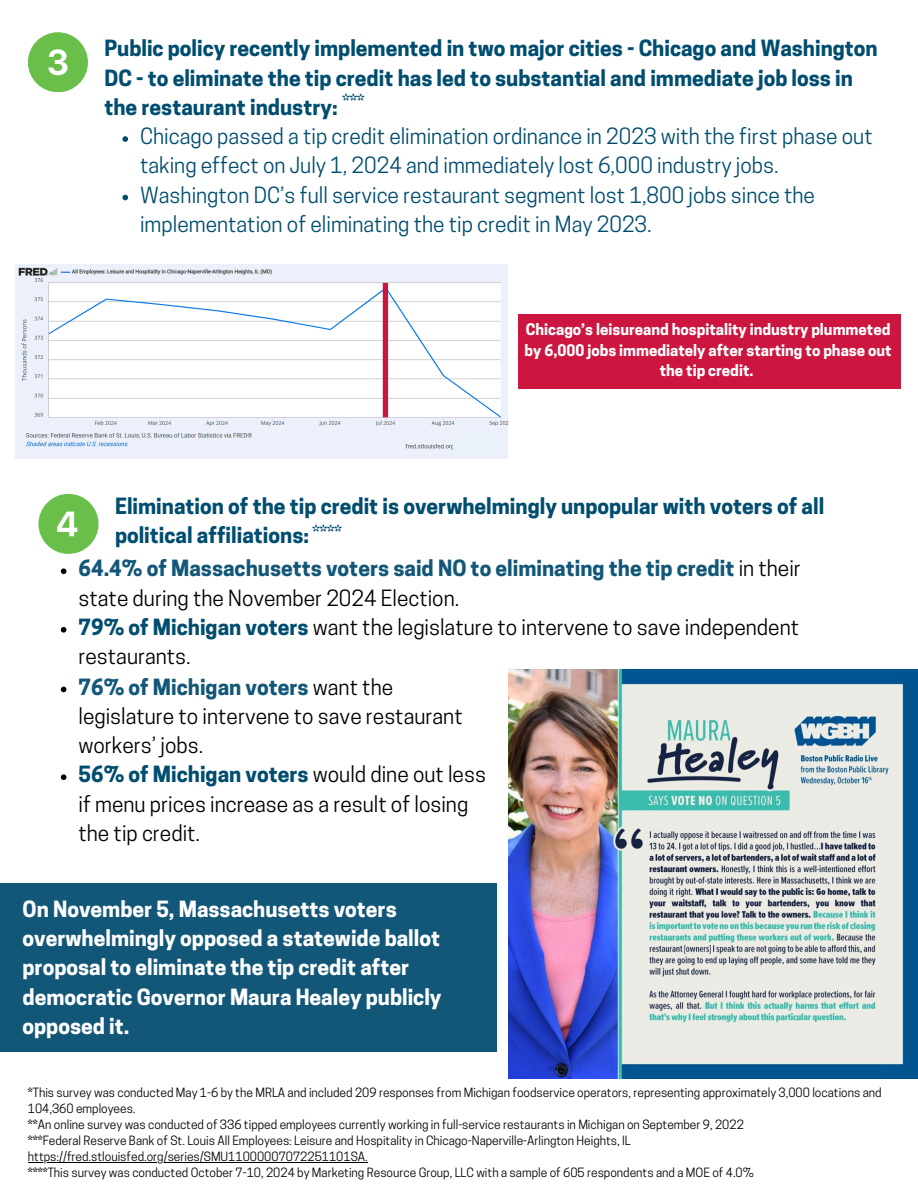
<style>
.page{position:relative;width:918px;height:1188px;background:#fff}
.page>*{position:absolute;margin:0;border:0;box-sizing:border-box;transform-origin:0 0}
.t1{font:700 21px/29.2px "Cooper Hewitt";color:#004d6f}
.t2{font:21px/29.2px "Cooper Hewitt";color:#004d6f}
.t3{font:21px/29.2px "Cooper Hewitt";color:#000}
.t4{font:700 21px/29.2px "Cooper Hewitt";color:#fff}
.t5{font:700 21px/29.2px "Cooper Hewitt";color:#125778}
.t6{font:700 17.7px "Cooper Hewitt";color:#004d6f}
.t7{font:700 15px/20.2px "Cooper Hewitt";color:#fff;text-align:center}
.t8{font:12px/16px "Cooper Hewitt";color:#000}
.s1{font-weight:400;color:#000}
.s2{font-weight:700;color:#004d6f}
.s3{font-weight:700;color:#125778}
.s4{font-weight:700}
</style>
<div class="page">
<svg style="left:28px;top:32px;width:60px;height:60px"></svg>
<svg style="left:38px;top:494px;width:60px;height:59px"></svg>
<div style="left:0;top:883px;width:497px;height:168px;background:#125778"></div>
<img style="left:508px;top:669px;width:410px;height:410px">
<img style="left:15px;top:264px;width:493px;height:195px">
<div style="left:383px;top:283px;width:5px;height:134px;background:#cd163f"></div>
<div style="left:453px;top:437px;width:44px;height:18px;background:#eaf2f9"></div>
<div style="left:518px;top:314px;width:383px;height:75px;background:#cd163f"></div>
<svg style="left:122px;top:136px;width:6px;height:6px"></svg>
<svg style="left:122px;top:195px;width:6px;height:5px"></svg>
<svg style="left:61px;top:568px;width:5px;height:6px"></svg>
<svg style="left:61px;top:627px;width:5px;height:6px"></svg>
<hr style="left:28px;top:1162px;width:340px;height:1px;background:#000">
<svg style="left:61px;top:687px;width:5px;height:5px"></svg>
<svg style="left:61px;top:774px;width:5px;height:6px"></svg>
<p class="t1" style="left:104px;top:36px;width:775px">Public policy recently implemented in two major cities - Chicago and Washington<br>DC - to eliminate the tip credit has led to substantial and immediate job loss in the restaurant industry:</p>
<h1 class="t2" style="left:140px;top:124px;width:734px">Chicago passed a tip credit elimination ordinance in 2023 with the first phase out taking effect on July 1, 2024 and immediately lost 6,000 industry jobs.</h1>
<p class="t2" style="left:140px;top:183px;width:676px">Washington DC’s full service restaurant segment lost 1,800 jobs since the implementation of eliminating the tip credit in May 2023.</p>
<h3 class="t6" style="left:343px;top:95px;width:23px">***</h3>
<p class="t7" style="left:525px;top:322px;width:369px">Chicago’s leisureand hospitality industry plummeted by 6,000 jobs immediately after starting to phase out the tip credit.</p>
<p class="t1" style="left:115px;top:494px;width:711px">Elimination of the tip credit is overwhelmingly unpopular with voters of all political affiliations:</p>
<p class="t5" style="left:79px;top:556px;width:724px">64.4% of Massachusetts voters said NO to eliminating the tip credit <span class="s1">in their state during the November 2024 Election.</span></p>
<p class="t3" style="left:79px;top:615px;width:722px"><span class="s2">79% of Michigan voters</span> want the legislature to intervene to save independent restaurants.</p>
<h1 class="t6" style="left:313px;top:526px;width:31px">****</h1>
<p class="t3" style="left:79px;top:675px;width:386px"><span class="s3">76% of Michigan voters</span> want the legislature to intervene to save restaurant workers’ jobs.</p>
<p class="t3" style="left:79px;top:762px;width:409px"><span class="s2">56% of Michigan voters</span> would dine out less if menu prices increase as a result of losing the tip credit.</p>
<p class="t4" style="left:23px;top:897px;width:420px">On November 5, Massachusetts voters overwhelmingly opposed a statewide ballot proposal to eliminate the tip credit after democratic Governor Maura Healey publicly opposed it.</p>
<p class="t8" style="left:28px;top:1086px;width:855px"><span class="s4">*</span>This survey was conducted May 1-6 by the MRLA and included 209 responses from Michigan foodservice operators, representing approximately 3,000 locations and<br>104,360 employees.</p>
<h1 class="t8" style="left:28px;top:1118px;width:717px"><span class="s4">**</span>An online survey was conducted of 336 tipped employees currently working in full-service restaurants in Michigan on September 9, 2022</h1>
<p class="t8" style="left:28px;top:1134px;width:604px"><span class="s4">***</span>Federal Reserve Bank of St. Louis All Employees: Leisure and Hospitality in Chicago-Naperville-Arlington Heights, IL</p>
<p class="t8" style="left:28px;top:1150px;width:728px">https://fred.stlouisfed.org/series/SMU11000007072251101SA.<br><span class="s4">****</span>This survey was conducted October 7-10, 2024 by Marketing Resource Group, LLC with a sample of 605 respondents and a MOE of 4.0%</p>
</div>
